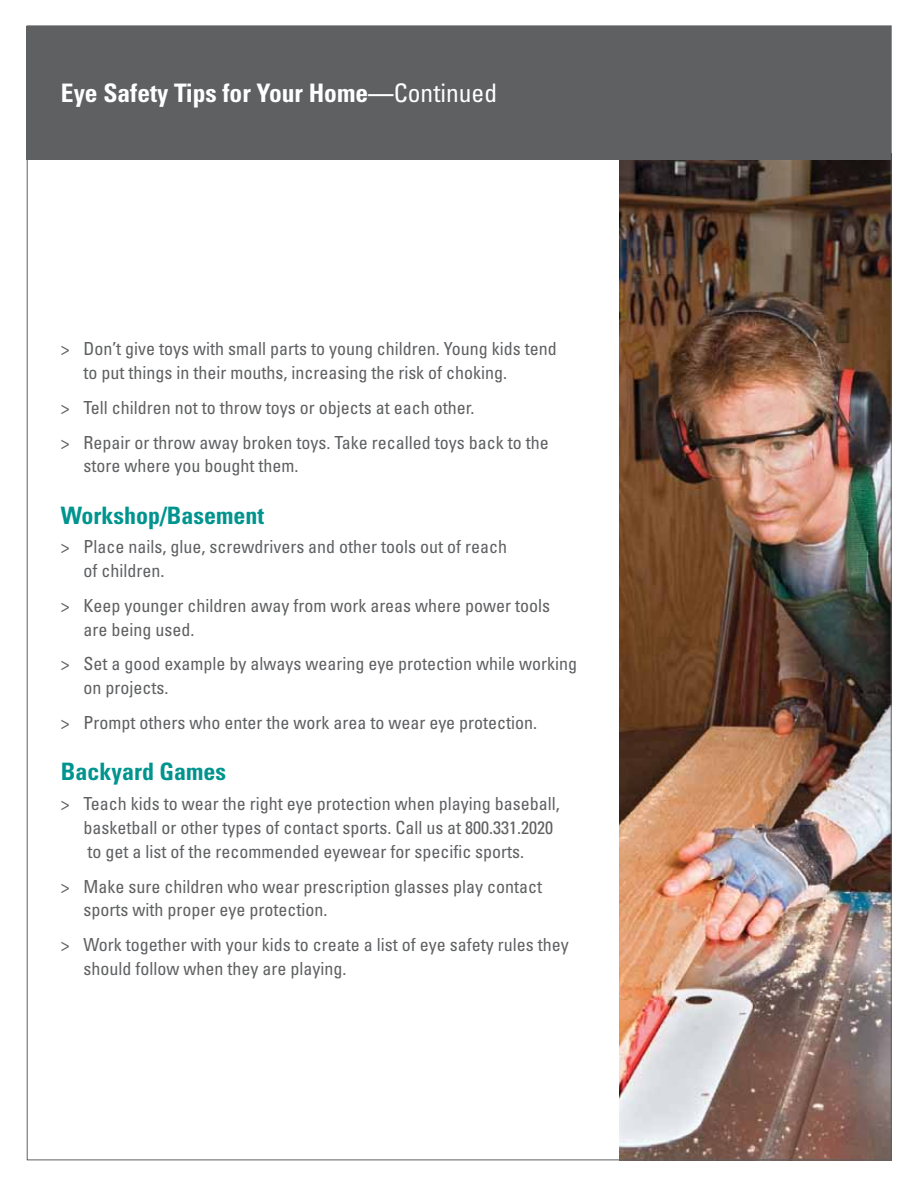
<style>
.page{position:relative;width:918px;height:1188px;background:#fff}
.page>*{position:absolute;margin:0;border:0;box-sizing:border-box;transform-origin:0 0}
.t1{font:700 condensed 25.5px "Univers";color:#fff}
.t2{font:700 condensed 24px "Univers";color:#00948f}
.t3{font:condensed 18px/24px "Univers";color:#5f6062}
.s1{font-weight:400}
</style>
<div class="page">
<img style="left:619px;top:160px;width:271px;height:998px">
<div style="left:26px;top:26px;width:865px;height:134px;background:#5f6062"></div>
<h1 class="t1" style="left:61px;top:78px;width:438px">Eye Safety Tips for Your Home—<span class="s1">Continued</span></h1>
<p class="t3" style="left:83px;top:336px;width:475px;text-indent:-22px">&gt; Don’t give toys with small parts to young children. Young kids tend to put things in their mouths, increasing the risk of choking.</p>
<p class="t3" style="left:61px;top:390px;width:489px;line-height:34.8px">&gt; Tell children not to throw toys or objects at each other.<br>&gt; Repair or throw away broken toys. Take recalled toys back to the</p>
<p class="t3" style="left:83px;top:454px;width:216px">store where you bought them.</p>
<h2 class="t2" style="left:61px;top:500px;width:205px">Workshop/Basement</h2>
<p class="t3" style="left:83px;top:534px;width:425px;text-indent:-22px">&gt; Place nails, glue, screwdrivers and other tools out of reach of children.</p>
<p class="t3" style="left:83px;top:593px;width:468px;text-indent:-22px">&gt; Keep younger children away from work areas where power tools are being used.</p>
<p class="t3" style="left:83px;top:652px;width:495px;text-indent:-22px">&gt; Set a good example by always wearing eye protection while working on projects.</p>
<p class="t3" style="left:61px;top:711px;width:478px">&gt; Prompt others who enter the work area to wear eye protection.</p>
<h2 class="t2" style="left:61px;top:757px;width:167px">Backyard Games</h2>
<p class="t3" style="left:83px;top:791px;width:478px;text-indent:-22px">&gt; Teach kids to wear the right eye protection when playing baseball, basketball or other types of contact sports. Call us at 800.331.2020 to get a list of the recommended eyewear for specific sports.</p>
<p class="t3" style="left:83px;top:874px;width:460px;text-indent:-22px">&gt; Make sure children who wear prescription glasses play contact sports with proper eye protection.</p>
<p class="t3" style="left:83px;top:933px;width:487px;text-indent:-22px">&gt; Work together with your kids to create a list of eye safety rules they should follow when they are playing.</p>
</div>
